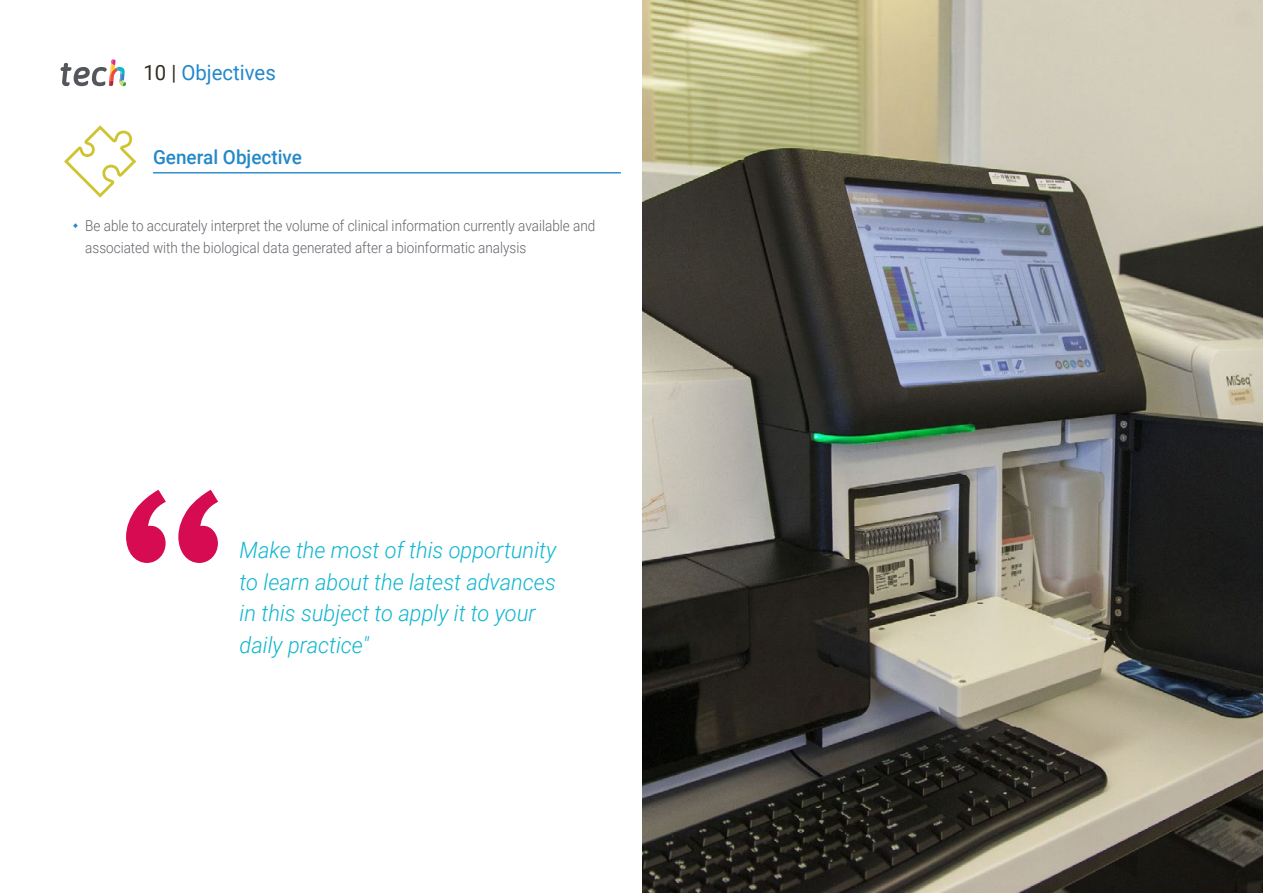
<style>
.page{position:relative;width:1263px;height:893px;background:#fff}
.page>*{position:absolute;margin:0;border:0;box-sizing:border-box;transform-origin:0 0}
.t1{font:italic 300 22.5px/31.5px "Roboto";color:#0fb6cf}
.t2{font:21px "Roboto";color:#2488c9}
.t3{font:500 19.5px "Roboto";color:#2488c9}
.t4{font:300 15px/22.5px "Roboto";color:#61646a;scale:.9 1}
.s1{color:#312e20}
</style>
<div class="page">
<hr style="left:153px;top:172px;width:468px;height:1px;background:#2488c9">
<svg style="left:64px;top:125px;width:72px;height:73px"></svg>
<img style="left:642px;top:0;width:621px;height:893px">
<svg style="left:61px;top:60px;width:65px;height:27px"></svg>
<svg style="left:126px;top:490px;width:92px;height:73px"></svg>
<h2 class="t2" style="left:144px;top:57px;width:134px"><span class="s1">10 |</span> Objectives</h2>
<h3 class="t3" style="left:153px;top:144px;width:150px">General Objective</h3>
<p class="t4" style="left:85px;top:213px;width:568px">Be able to accurately interpret the volume of clinical information currently available and associated with the biological data generated after a bioinformatic analysis</p>
<h1 class="t1" style="left:240px;top:534px;width:318px">Make the most of this opportunity to learn about the latest advances in this subject to apply it to your daily practice"</h1>
</div>
